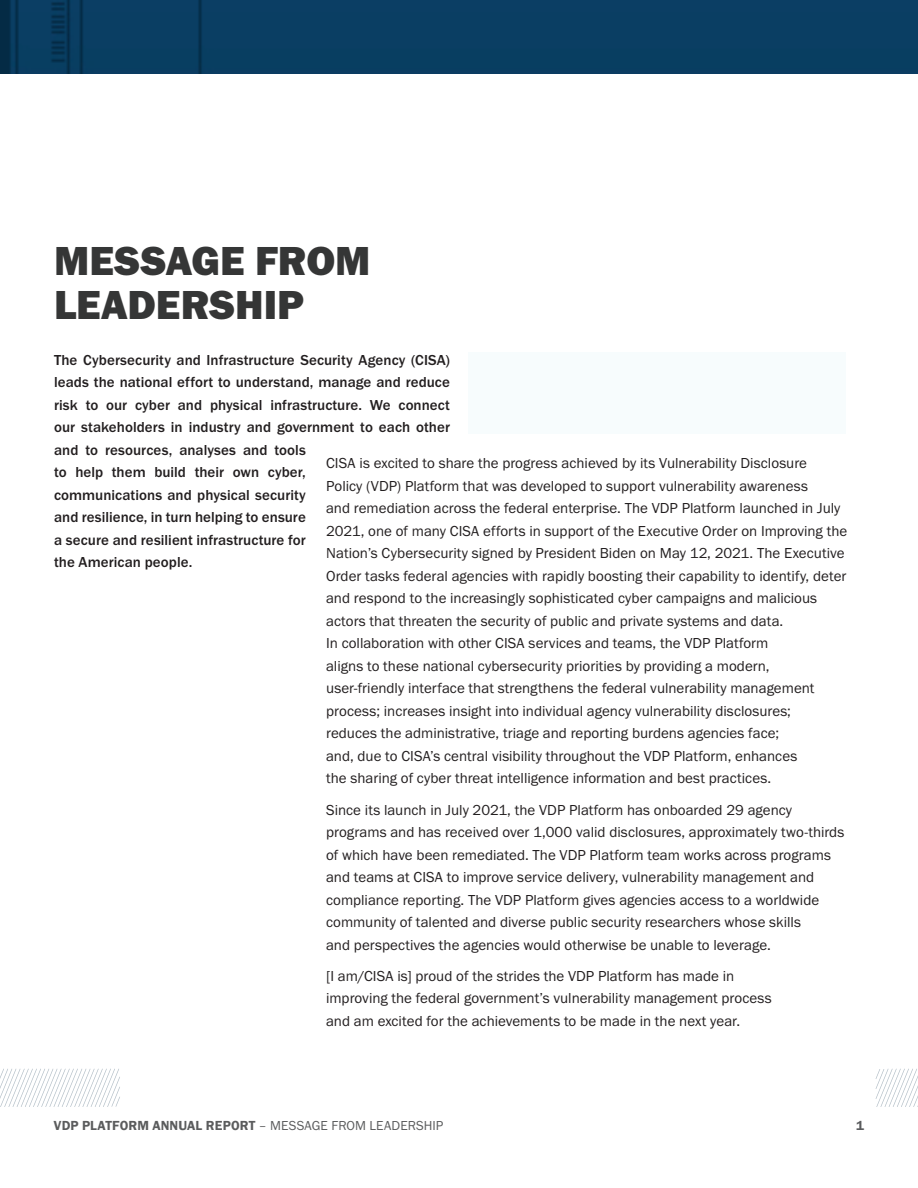
<style>
.page{position:relative;width:918px;height:1188px;background:#fff}
.page>*{position:absolute;margin:0;border:0;box-sizing:border-box;transform-origin:0 0}
.t1{font:42px/45px "Franklin Gothic URW Hea";color:#353636}
.t2{font:15px/22.5px "Franklin Gothic URW Boo";color:#231f20}
.t3{font:500 15px/22.5px "Franklin Gothic URW";letter-spacing:.005em;color:#231f20}
.t4{font:600 13.5px "Franklin Gothic";letter-spacing:.01em;color:#5b5c5d}
.t5{font:13.5px "Franklin Gothic URW Dem";color:#5a5b5d}
.s1{font-family:"Franklin Gothic URW Boo";font-weight:400}
</style>
<div class="page">
<div style="left:0;top:0;width:918px;height:73px;background:#0a3e63"></div>
<svg style="left:876px;top:1069px;width:42px;height:38px"></svg>
<svg style="left:0;top:1069px;width:120px;height:38px"></svg>
<div style="left:468px;top:353px;width:378px;height:81px;background:#f7fcfd"></div>
<h1 class="t1" style="left:54px;top:237px;width:318px">MESSAGE FROM<br>LEADERSHIP</h1>
<p class="t3" style="left:54px;top:348px;width:397px">The Cybersecurity and Infrastructure Security Agency (CISA) leads the national effort to understand, manage and reduce risk to our cyber and physical infrastructure. We connect our stakeholders in industry and government to each other and to resources, analyses and tools<br>to help them build their own cyber,<br>communications and physical security<br>and resilience, in turn helping to ensure<br>a secure and resilient infrastructure for<br>the American people.</p>
<p class="t2" style="left:326px;top:451px;width:523px">CISA is excited to share the progress achieved by its Vulnerability Disclosure<br>Policy (VDP) Platform that was developed to support vulnerability awareness<br>and remediation across the federal enterprise. The VDP Platform launched in July 2021, one of many CISA efforts in support of the Executive Order on Improving the Nation’s Cybersecurity signed by President Biden on May 12, 2021. The Executive Order tasks federal agencies with rapidly boosting their capability to identify, deter and respond to the increasingly sophisticated cyber campaigns and malicious actors that threaten the security of public and private systems and data.<br>In collaboration with other CISA services and teams, the VDP Platform<br>aligns to these national cybersecurity priorities by providing a modern, user-friendly interface that strengthens the federal vulnerability management process; increases insight into individual agency vulnerability disclosures;<br>reduces the administrative, triage and reporting burdens agencies face;<br>and, due to CISA’s central visibility throughout the VDP Platform, enhances<br>the sharing of cyber threat intelligence information and best practices.</p>
<p class="t2" style="left:326px;top:798px;width:520px">Since its launch in July 2021, the VDP Platform has onboarded 29 agency programs and has received over 1,000 valid disclosures, approximately two-thirds of which have been remediated. The VDP Platform team works across programs and teams at CISA to improve service delivery, vulnerability management and compliance reporting. The VDP Platform gives agencies access to a worldwide community of talented and diverse public security researchers whose skills<br>and perspectives the agencies would otherwise be unable to leverage.</p>
<p class="t2" style="left:326px;top:964px;width:447px">[I am/CISA is] proud of the strides the VDP Platform has made in improving the federal government’s vulnerability management process and am excited for the achievements to be made in the next year.</p>
<p class="t4" style="left:54px;top:1117px;width:391px">VDP PLATFORM ANNUAL REPORT <span class="s1">– MESSAGE FROM LEADERSHIP</span></p>
<p class="t5" style="left:856px;top:1117px;width:9px">1</p>
</div>
